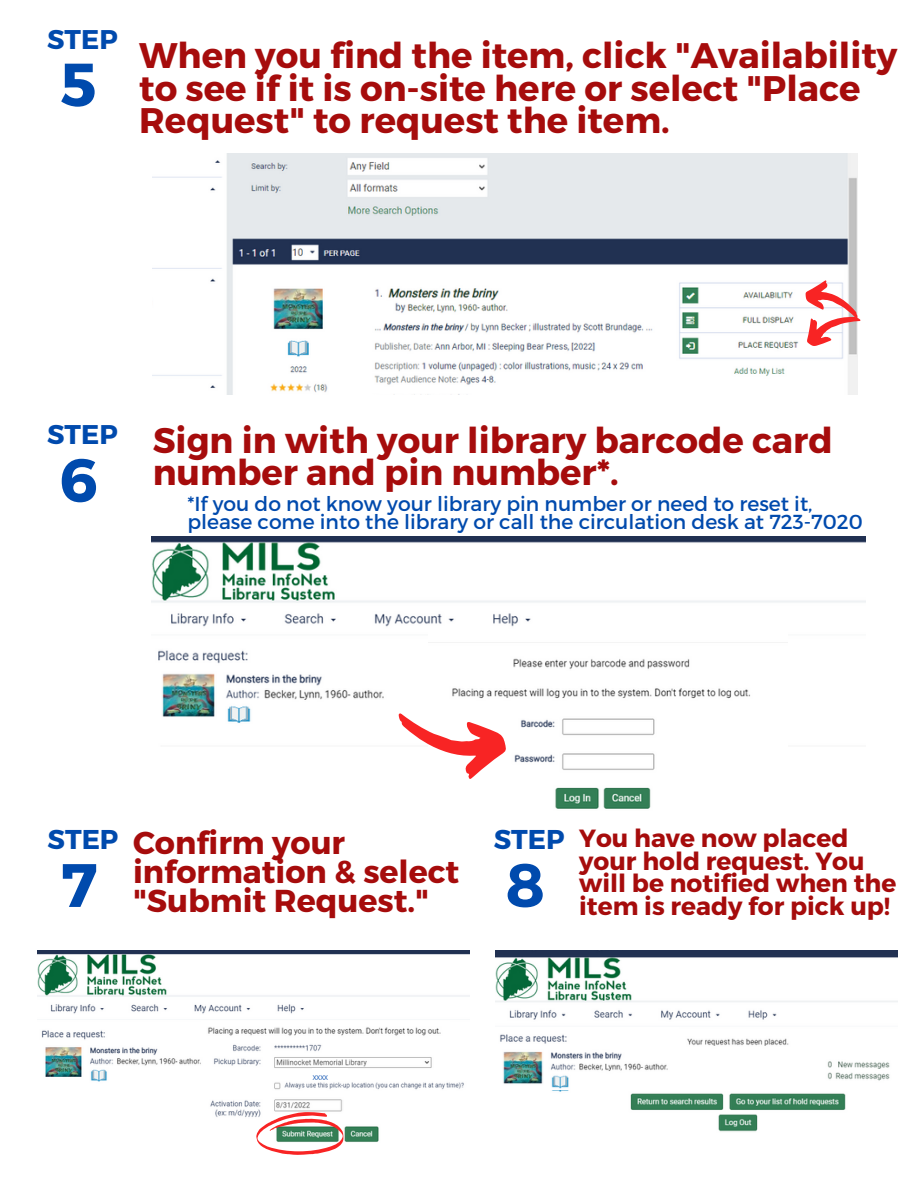
<style>
.page{position:relative;width:918px;height:1188px;background:#fff}
.page>*{position:absolute;margin:0;border:0;box-sizing:border-box;transform-origin:0 0}
.t1{font:700 61.2px "Montserrat";color:#004aad}
.t2{font:700 60.9px "Montserrat";color:#004aad}
.t3{font:700 35.55px/32.7px "Montserrat";color:#a60c0c}
.t4{font:700 31.65px/29.2px "Montserrat";color:#a60c0c}
.t5{font:700 27px "Montserrat";color:#004aad}
.t6{font:700 24.9px/22.5px "Montserrat";color:#a60c0c}
.t7{font:20.25px/18px "Montserrat";color:#004aad}
.t8{font:6.6px "Open Sans";color:#004aad}
.s1{font-size:27.15px;color:#004aad}
</style>
<div class="page">
<img style="left:153px;top:153px;width:704px;height:242px">
<img style="left:151px;top:537px;width:715px;height:186px">
<img style="left:429px;top:632px;width:359px;height:177px">
<svg style="left:398px;top:713px;width:109px;height:66px"></svg>
<img style="left:495px;top:951px;width:402px;height:141px">
<img style="left:626px;top:1034px;width:271px;height:98px">
<img style="left:495px;top:1027px;width:184px;height:62px">
<img style="left:38px;top:951px;width:432px;height:63px">
<img style="left:210px;top:1044px;width:254px;height:98px">
<div style="left:313px;top:1068px;width:35px;height:13px;background:#fff"></div>
<img style="left:42px;top:1030px;width:159px;height:52px">
<img style="left:208px;top:1027px;width:233px;height:9px">
<svg style="left:256px;top:1112px;width:88px;height:43px"></svg>
<svg style="left:797px;top:278px;width:64px;height:79px"></svg>
<p class="t5" style="left:47px;top:21px;width:72px">STEP</p>
<h2 class="t2" style="left:60px;top:45px;width:38px">5</h2>
<p class="t3" style="left:139px;top:37px;width:760px">When you find the item, click "Availability to see if it is on-site here or select "Place<br>Request" to request the item.</p>
<p class="t3" style="left:153px;top:422px;width:682px;text-indent:-106px"><sup>STEP</sup> Sign in with your library barcode card number and pin number*.</p>
<p class="t7" style="left:187px;top:493px;width:677px">*If you do not know your library pin number or need to reset it, please come into the library or call the circulation desk at 723-7020</p>
<h2 class="t2" style="left:59px;top:441px;width:40px">6</h2>
<p class="t4" style="left:133px;top:826px;width:413px;text-indent:-85px"><span class="s1">STEP</span> Confirm your information &amp; select "Submit Request." <sup>8</sup></p>
<p class="t6" style="left:579px;top:826px;width:319px;text-indent:-85px"><span class="s1">STEP</span> You have now placed your hold request. You will be notified when the item is ready for pick up!</p>
<h1 class="t1" style="left:61px;top:845px;width:38px">7</h1>
<p class="t8" style="left:313px;top:1073px;width:17px">XXXX</p>
</div>
